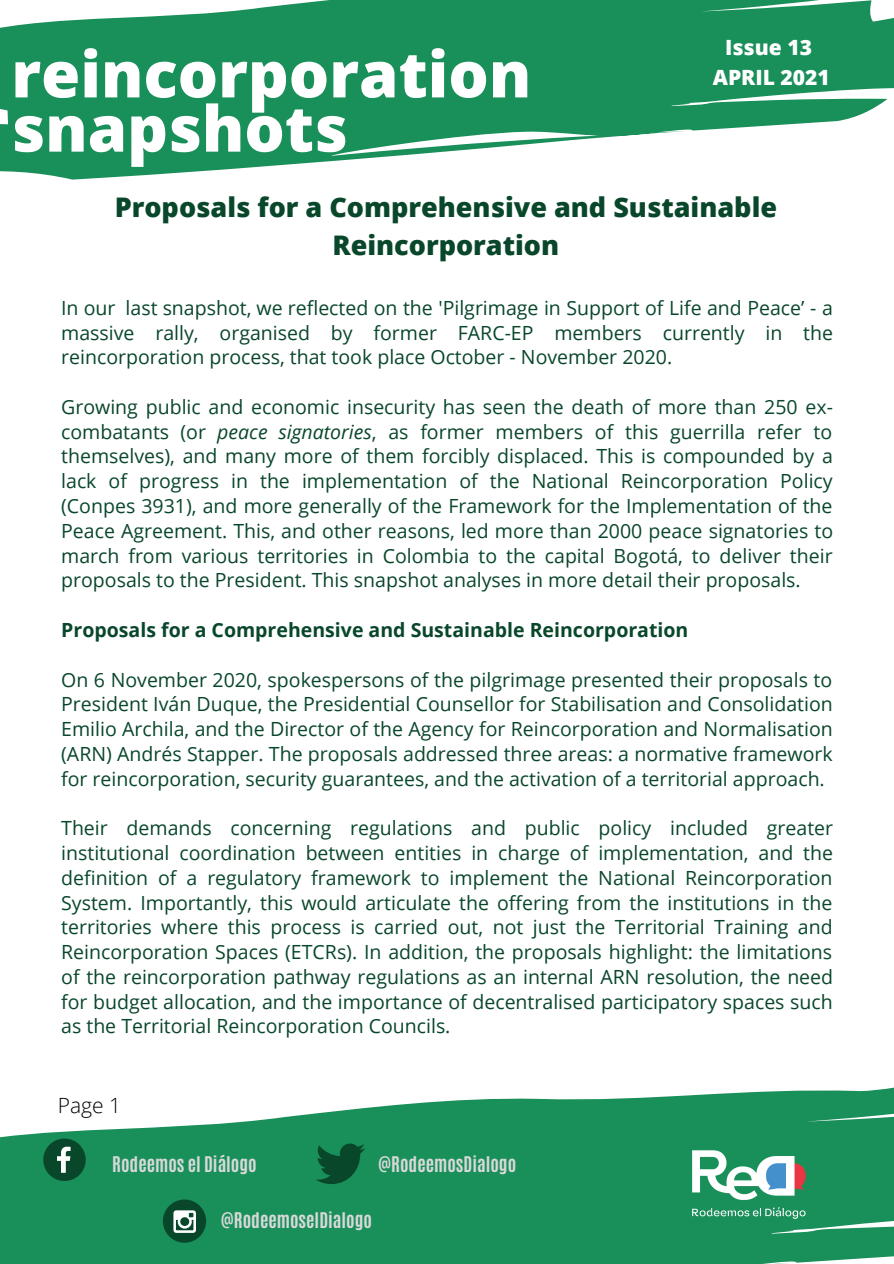
<style>
.page{position:relative;width:894px;height:1264px;background:#fff}
.page>*{position:absolute;margin:0;border:0;box-sizing:border-box;transform-origin:0 0}
.t1{font:800 63.45px "Open Sans";color:#fff}
.t2{font:800 27px/37.3px "Open Sans";color:#09472b;text-align:center}
.t3{font:800 21px "Open Sans";color:#fff}
.t4{font:300 21px "Open Sans";color:#000}
.t5{font:19.5px/24.8px "Open Sans";color:#09472b;text-align:justify}
.t6{font:700 19.5px "Open Sans";color:#09472b}
.t7{font:700 18px "Antonio";color:#d9d9d9}
.s1{font-style:italic}
</style>
<div class="page">
<svg style="left:0;top:0;width:893px;height:180px;fill:#198f5a"></svg>
<svg style="left:0;top:1087px;width:893px;height:176px;background:#3b9f72"></svg>
<svg style="left:43px;top:1138px;width:43px;height:42px;background:#24694a"></svg>
<svg style="left:315px;top:1143px;width:50px;height:41px;background:#0f643e"></svg>
<div style="left:163px;top:1199px;width:43px;height:43px;background:#09472b;border-radius:50%"></div>
<svg style="left:173px;top:1210px;width:23px;height:22px"></svg>
<img style="left:665px;top:1117px;width:167px;height:126px">
<p class="t3" style="left:724px;top:33px;width:88px">Issue 13</p>
<p class="t3" style="left:712px;top:62px;width:118px">APRIL 2021</p>
<p class="t1" style="left:11px;top:30px;width:521px">reincorporation</p>
<p class="t1" style="left:11px;top:84px;width:338px">snapshots</p>
<p class="t2" style="left:115px;top:188px;width:663px">Proposals for a Comprehensive and Sustainable<br>Reincorporation</p>
<p class="t5" style="left:61px;top:295px;width:773px">In our last snapshot, we reflected on the 'Pilgrimage in Support of Life and Peace’ - a massive rally, organised by former FARC-EP members currently in the reincorporation process, that took place October - November 2020.</p>
<p class="t5" style="left:61px;top:394px;width:773px">Growing public and economic insecurity has seen the death of more than 250 ex&shy;combatants (or <span class="s1">peace signatories</span>, as former members of this guerrilla refer to themselves), and many more of them forcibly displaced. This is compounded by a lack of progress in the implementation of the National Reincorporation Policy (Conpes 3931), and more generally of the Framework for the Implementation of the Peace Agreement. This, and other reasons, led more than 2000 peace signatories to march from various territories in Colombia to the capital Bogotá, to deliver their proposals to the President. This snapshot analyses in more detail their proposals.</p>
<p class="t6" style="left:61px;top:616px;width:628px">Proposals for a Comprehensive and Sustainable Reincorporation</p>
<p class="t5" style="left:61px;top:666px;width:773px">On 6 November 2020, spokespersons of the pilgrimage presented their proposals to President Iván Duque, the Presidential Counsellor for Stabilisation and Consolidation Emilio Archila, and the Director of the Agency for Reincorporation and Normalisation (ARN) Andrés Stapper. The proposals addressed three areas: a normative framework for reincorporation, security guarantees, and the activation of a territorial approach.</p>
<p class="t5" style="left:61px;top:815px;width:773px">Their demands concerning regulations and public policy included greater institutional coordination between entities in charge of implementation, and the definition of a regulatory framework to implement the National Reincorporation System. Importantly, this would articulate the offering from the institutions in the territories where this process is carried out, not just the Territorial Training and Reincorporation Spaces (ETCRs). In addition, the proposals highlight: the limitations of the reincorporation pathway regulations as an internal ARN resolution, the need for budget allocation, and the importance of decentralised participatory spaces such as the Territorial Reincorporation Councils.</p>
<p class="t4" style="left:58px;top:1090px;width:65px">Page 1</p>
<p class="t7" style="left:112px;top:1151px;width:146px">Rodeemos el Diálogo</p>
<p class="t7" style="left:378px;top:1151px;width:140px">@RodeemosDialogo</p>
<p class="t7" style="left:221px;top:1207px;width:153px">@RodeemoselDialogo</p>
</div>
